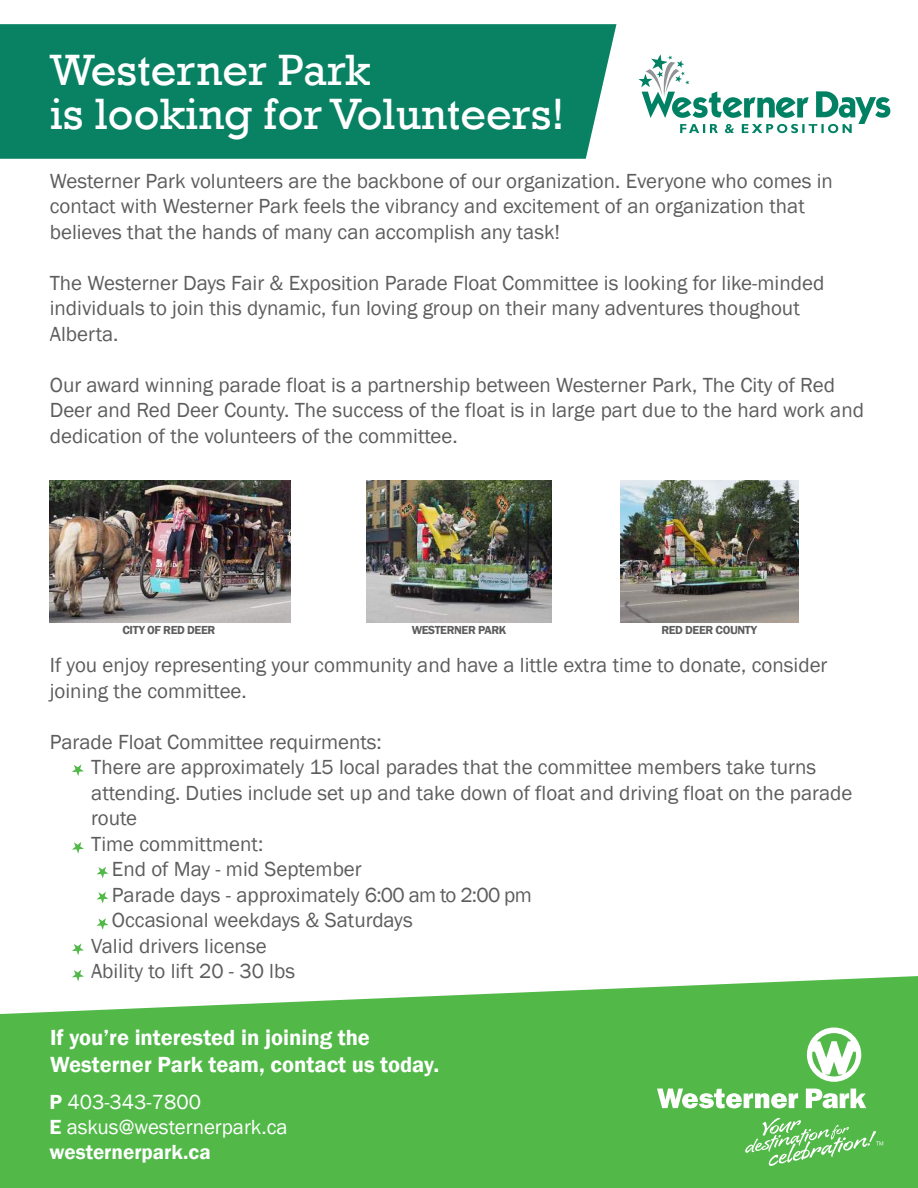
<style>
.page{position:relative;width:918px;height:1188px;background:#fff}
.page>*{position:absolute;margin:0;border:0;box-sizing:border-box;transform-origin:0 0}
.t1{font:45px/43.5px "Rockwell";color:#fff}
.t2{font:600 22.5px/27px "Franklin Gothic";color:#fff}
.t3{font:21px/25.5px "Franklin Gothic";color:#5d5d5d}
.t4{font:21px/24.8px "Franklin Gothic";color:#fff}
.t5{font:600 12px "Franklin Gothic";letter-spacing:-.035em;color:#5d5d5d}
.s1{font-weight:600}
</style>
<div class="page">
<div style="left:0;top:24px;width:616px;height:135px;background:#098264"></div>
<svg style="left:0;top:976px;width:918px;height:212px;background:#62bf5a"></svg>
<svg style="left:657px;top:1089px;width:141px;height:20px"></svg>
<svg style="left:806px;top:1089px;width:60px;height:19px"></svg>
<svg style="left:807px;top:1028px;width:54px;height:54px"></svg>
<svg style="left:745px;top:1118px;width:138px;height:48px;background:#6ec466"></svg>
<svg style="left:72px;top:764px;width:12px;height:12px"></svg>
<svg style="left:96px;top:867px;width:13px;height:11px"></svg>
<svg style="left:96px;top:892px;width:13px;height:12px"></svg>
<svg style="left:96px;top:918px;width:13px;height:12px"></svg>
<svg style="left:72px;top:842px;width:12px;height:12px"></svg>
<svg style="left:72px;top:970px;width:12px;height:11px"></svg>
<svg style="left:72px;top:943px;width:12px;height:12px"></svg>
<svg style="left:638px;top:54px;width:252px;height:79px"></svg>
<img style="left:50px;top:481px;width:241px;height:142px">
<img style="left:366px;top:481px;width:186px;height:142px">
<img style="left:620px;top:480px;width:179px;height:143px">
<h1 class="t1" style="left:50px;top:49px;width:516px">Westerner Park<br>is looking for Volunteers!</h1>
<p class="t3" style="left:50px;top:169px;width:785px">Westerner Park volunteers are the backbone of our organization. Everyone who comes in contact with Westerner Park feels the vibrancy and excitement of an organization that believes that the hands of many can accomplish any task!</p>
<p class="t3" style="left:50px;top:271px;width:776px">The Westerner Days Fair &amp; Exposition Parade Float Committee is looking for like-minded individuals to join this dynamic, fun loving group on their many adventures thoughout<br>Alberta.</p>
<p class="t3" style="left:50px;top:373px;width:816px">Our award winning parade float is a partnership between Westerner Park, The City of Red<br>Deer and Red Deer County. The success of the float is in large part due to the hard work and dedication of the volunteers of the committee.</p>
<p class="t5" style="left:122px;top:622px;width:94px">CITY OF RED DEER</p>
<p class="t5" style="left:412px;top:622px;width:96px">WESTERNER PARK</p>
<p class="t5" style="left:661px;top:622px;width:97px">RED DEER COUNTY</p>
<p class="t3" style="left:50px;top:653px;width:779px">If you enjoy representing your community and have a little extra time to donate, consider joining the committee.</p>
<p class="t3" style="left:50px;top:730px;width:334px">Parade Float Committee requirments:</p>
<p class="t3" style="left:91px;top:755px;width:727px">There are approximately 15 local parades that the committee members take turns</p>
<p class="t3" style="left:91px;top:780px;width:763px">attending. Duties include set up and take down of float and driving float on the parade</p>
<p class="t3" style="left:91px;top:806px;width:47px">route</p>
<p class="t3" style="left:91px;top:831px;width:174px">Time committment:</p>
<p class="t3" style="left:112px;top:857px;width:251px">End of May - mid September</p>
<p class="t3" style="left:112px;top:882px;width:421px">Parade days - approximately 6:00 am to 2:00 pm</p>
<p class="t3" style="left:112px;top:908px;width:302px">Occasional weekdays &amp; Saturdays</p>
<p class="t3" style="left:91px;top:933px;width:177px">Valid drivers license</p>
<p class="t3" style="left:91px;top:959px;width:205px">Ability to lift 20 - 30 lbs</p>
<p class="t2" style="left:50px;top:1024px;width:391px">If you’re interested in joining the<br>Westerner Park team, contact us today.</p>
<p class="t4" style="left:50px;top:1090px;width:240px"><span class="s1">P</span> 403-343-7800<br><span class="s1">E</span> askus@westernerpark.ca <span class="s1">westernerpark.ca</span></p>
</div>
